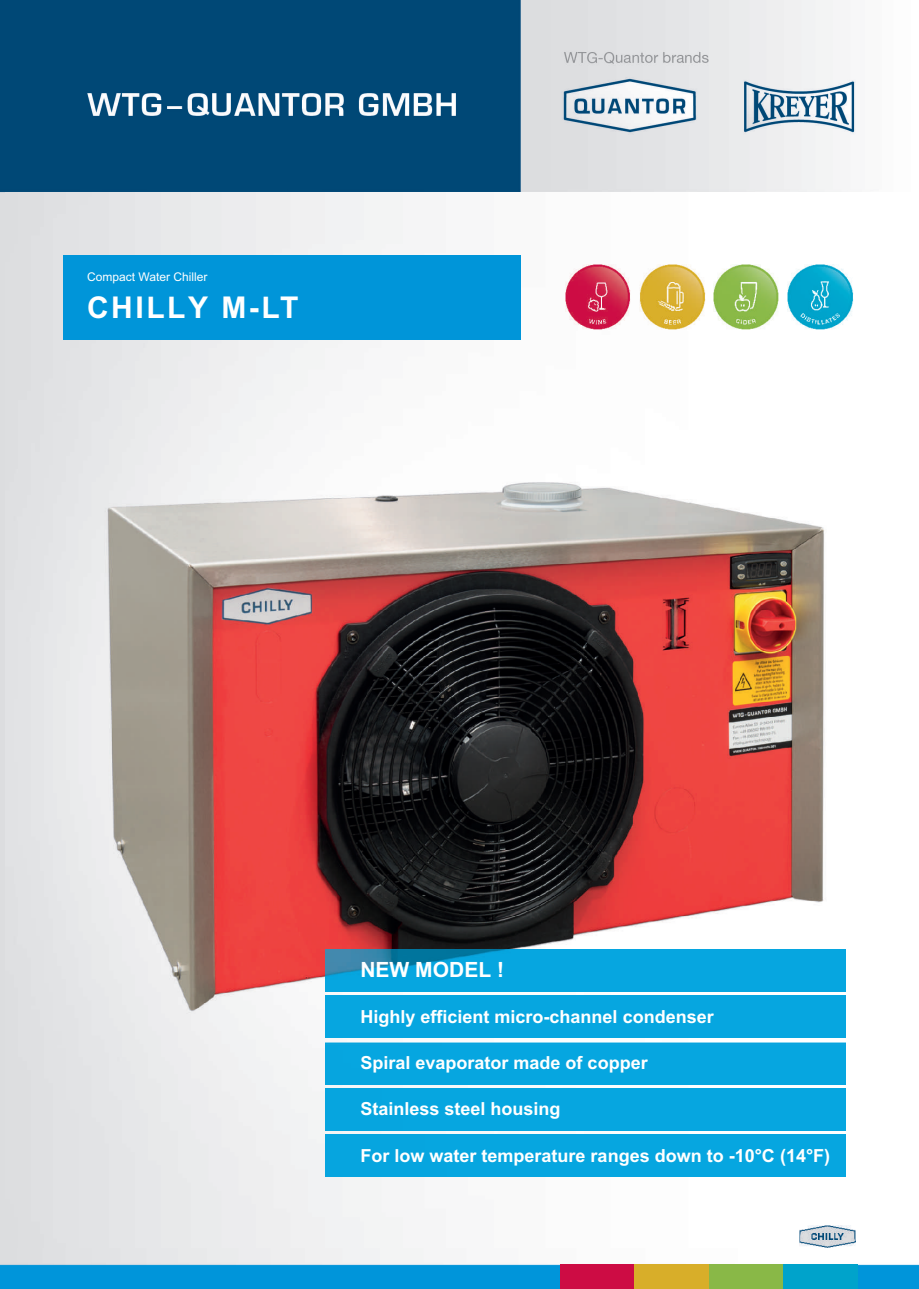
<style>
.page{position:relative;width:919px;height:1289px;background:#fff}
.page>*{position:absolute;margin:0;border:0;box-sizing:border-box;transform-origin:0 0}
.t1{font:700 30px "Arial";letter-spacing:.085em;color:#fff}
.t2{font:700 21px "Arial";color:#fff}
.t3{font:700 18px "Arial";color:#fff}
.t4{font:12px "Arial";color:#fff}
</style>
<div class="page">
<img style="left:0;top:0;width:918px;height:1288px">
<div style="left:560px;top:1263px;width:75px;height:25px;background:#cd0c44"></div>
<div style="left:634px;top:1263px;width:75px;height:25px;background:#d8ae29"></div>
<div style="left:708px;top:1263px;width:75px;height:25px;background:#89b847"></div>
<div style="left:782px;top:1263px;width:75px;height:25px;background:#00a3cb"></div>
<img style="left:5px;top:192px;width:908px;height:1055px">
<img style="left:565px;top:264px;width:66px;height:66px">
<img style="left:639px;top:264px;width:66px;height:66px">
<img style="left:713px;top:264px;width:66px;height:66px">
<img style="left:788px;top:264px;width:65px;height:66px">
<div style="left:64px;top:255px;width:457px;height:84px;background:#0095d9"></div>
<img style="left:325px;top:949px;width:520px;height:42px">
<div style="left:325px;top:995px;width:520px;height:42px;background:#06a6e0"></div>
<div style="left:325px;top:1042px;width:520px;height:42px;background:#06a6e0"></div>
<div style="left:325px;top:1088px;width:520px;height:42px;background:#06a6e0"></div>
<div style="left:325px;top:1134px;width:520px;height:42px;background:#06a6e0"></div>
<img style="left:799px;top:1225px;width:56px;height:22px">
<p class="t4" style="left:87px;top:272px;width:122px">Compact Water Chiller</p>
<h1 class="t1" style="left:87px;top:296px;width:213px">CHILLY M-LT</h1>
<p class="t2" style="left:360px;top:961px;width:145px">NEW MODEL !</p>
<p class="t3" style="left:360px;top:1009px;width:355px">Highly efficient micro-channel condenser</p>
<p class="t3" style="left:360px;top:1055px;width:289px">Spiral evaporator made of copper</p>
<p class="t3" style="left:360px;top:1102px;width:202px">Stainless steel housing</p>
<p class="t3" style="left:360px;top:1148px;width:471px">For low water temperature ranges down to -10°C (14°F)</p>
</div>
